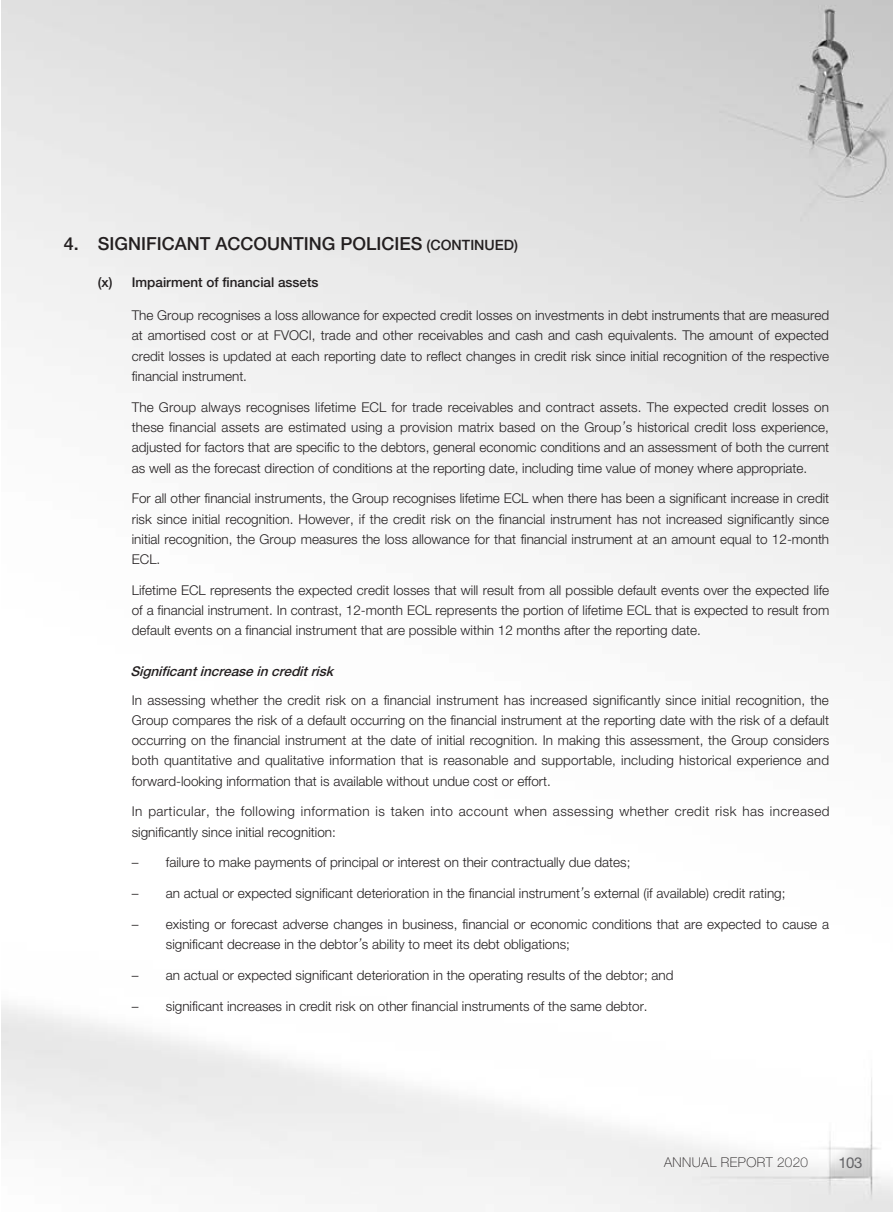
<style>
.page{position:relative;width:893px;height:1212px;background:#fff}
.page>*{position:absolute;margin:0;border:0;box-sizing:border-box;transform-origin:0 0}
._3__標題{font:500 18px "Helvetica Neue LT Std";color:#231f20}
.t1{font:15px "Helvetica Neue LT Pro";color:#636366}
._1__內文{font:300 13.5px/20.2px "Helvetica Neue LT Std";color:#231f20;text-align:justify}
._1__內文-2{font:300 13.5px/20.2px "Helvetica Neue LT Std";letter-spacing:.03em;color:#231f20}
._5__副副標題{font:italic 500 13.5px "Helvetica Neue LT Std";color:#231f20}
._4__副標題{font:500 13.5px "Helvetica Neue LT Std";color:#231f20}
.t2{font:100 13.5px "Helvetica Neue LT Pro";letter-spacing:.035em;color:#231f20}
.s1{font-size:14.25px}
.s2{font-style:italic}
</style>
<div class="page">
<img style="left:1px;top:0;width:892px;height:1212px">
<p class="_3__標題" style="left:64px;top:233px;width:456px">4. SIGNIFICANT ACCOUNTING POLICIES <span class="s1">(CONTINUED)</span></p>
<p class="_4__副標題" style="left:98px;top:274px;width:222px">(x) Impairment of financial assets</p>
<p class="_1__內文" style="left:132px;top:305px;width:699px">The Group recognises a loss allowance for expected credit losses on investments in debt instruments that are measured at amortised cost or at FVOCI, trade and other receivables and cash and cash equivalents. The amount of expected credit losses is updated at each reporting date to reflect changes in credit risk since initial recognition of the respective financial instrument.</p>
<p class="_1__內文" style="left:132px;top:396px;width:699px">The Group always recognises lifetime ECL for trade receivables and contract assets. The expected credit losses on these financial assets are estimated using a provision matrix based on the Group<span class="s2">’</span>s historical credit loss experience, adjusted for factors that are specific to the debtors, general economic conditions and an assessment of both the current as well as the forecast direction of conditions at the reporting date, including time value of money where appropriate.</p>
<p class="_1__內文" style="left:132px;top:488px;width:699px">For all other financial instruments, the Group recognises lifetime ECL when there has been a significant increase in credit risk since initial recognition. However, if the credit risk on the financial instrument has not increased significantly since initial recognition, the Group measures the loss allowance for that financial instrument at an amount equal to 12-month ECL.</p>
<p class="_1__內文" style="left:132px;top:579px;width:699px">Lifetime ECL represents the expected credit losses that will result from all possible default events over the expected life of a financial instrument. In contrast, 12-month ECL represents the portion of lifetime ECL that is expected to result from default events on a financial instrument that are possible within 12 months after the reporting date.</p>
<p class="_5__副副標題" style="left:130px;top:663px;width:208px">Significantincreaseincreditrisk</p>
<p class="_1__內文" style="left:132px;top:689px;width:699px">In assessing whether the credit risk on a financial instrument has increased significantly since initial recognition, the Group compares the risk of a default occurring on the financial instrument at the reporting date with the risk of a default occurring on the financial instrument at the date of initial recognition. In making this assessment, the Group considers both quantitative and qualitative information that is reasonable and supportable, including historical experience and forward-looking information that is available without undue cost or effort.</p>
<p class="_1__內文-2" style="left:132px;top:801px;width:699px">In particular, the following information is taken into account when assessing whether credit risk has increased significantly since initial recognition:</p>
<p class="_1__內文" style="left:132px;top:852px;width:500px">– failure to make payments of principal or interest on their contractually due dates;</p>
<p class="_1__內文" style="left:132px;top:883px;width:655px">– an actual or expected significant deterioration in the financial instrument<span class="s2">’</span>s external (if available) credit rating;</p>
<p class="_1__內文" style="left:166px;top:913px;width:665px;text-indent:-34px">– existing or forecast adverse changes in business, financial or economic conditions that are expected to cause a significant decrease in the debtor<span class="s2">’</span>s ability to meet its debt obligations;</p>
<p class="_1__內文" style="left:132px;top:964px;width:543px">– an actual or expected significant deterioration in the operating results of the debtor; and</p>
<p class="_1__內文" style="left:132px;top:995px;width:517px">– significant increases in credit risk on other financial instruments of the same debtor.</p>
<p class="t2" style="left:664px;top:1154px;width:145px">ANNUAL REPORT 2020</p>
<p class="t1" style="left:838px;top:1153px;width:26px">103</p>
</div>
